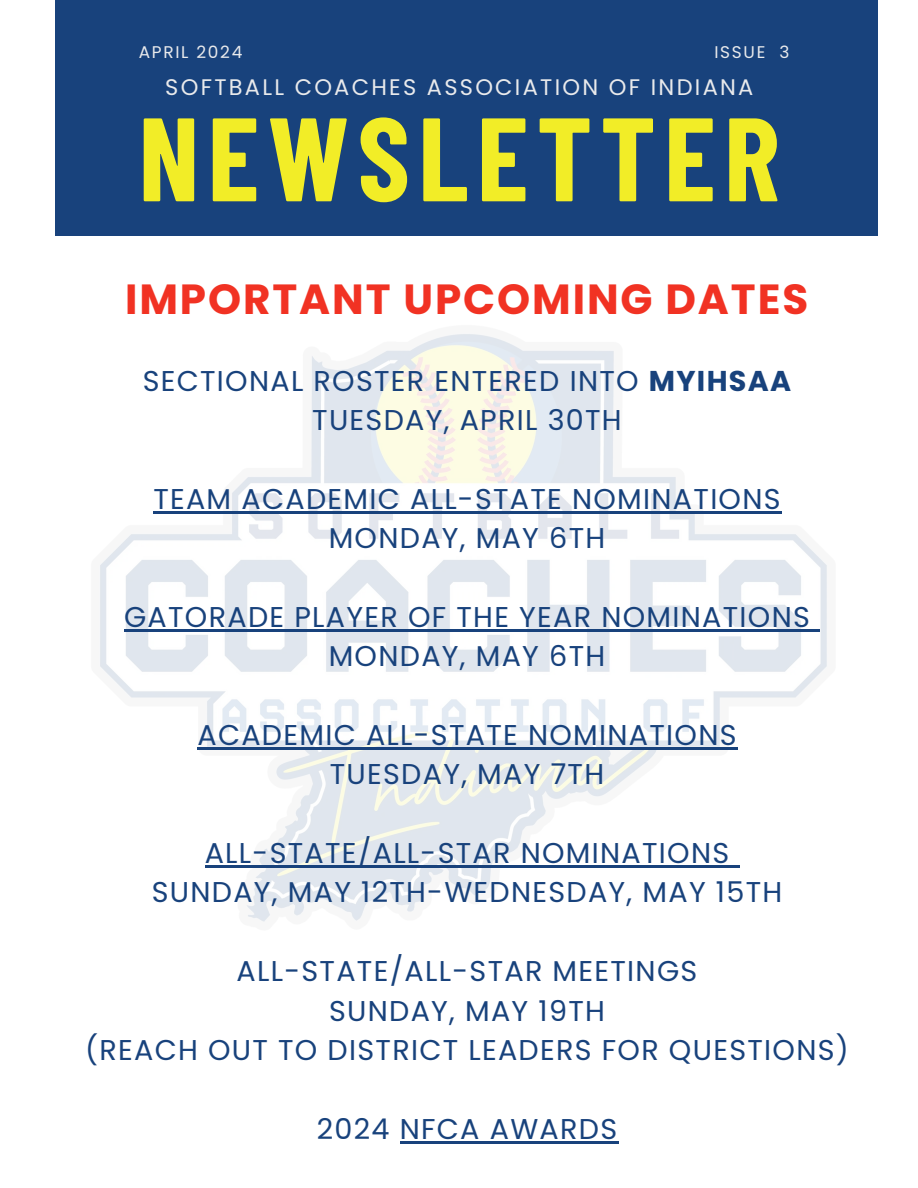
<style>
.page{position:relative;width:918px;height:1188px;background:#fff}
.page>*{position:absolute;margin:0;border:0;box-sizing:border-box;transform-origin:0 0}
.t1{font:700 118.5px "Barlow Condensed";letter-spacing:.07em;color:#f2ed27}
.t2{font:700 42.15px "Poppins";letter-spacing:.045em;color:#f13223}
.t3{font:28.65px/39.3px "Poppins";letter-spacing:.045em;color:#18427c;text-align:center}
.t4{font:22.5px "Poppins";letter-spacing:.1em;color:#e9eaec}
.t5{font:16.95px "Poppins";letter-spacing:.1em;color:#e9eaec}
.s1{font-weight:700}
</style>
<div class="page">
<div style="left:55px;top:0;width:823px;height:236px;background:#18427c"></div>
<img style="left:100px;top:334px;width:727px;height:588px">
<hr style="left:153px;top:511px;width:629px;height:2px;background:#18427c">
<hr style="left:124px;top:629px;width:687px;height:2px;background:#18427c">
<svg style="left:811px;top:629px;width:9px;height:2px"></svg>
<hr style="left:197px;top:747px;width:541px;height:2px;background:#18427c">
<hr style="left:205px;top:865px;width:526px;height:3px;background:#18427c">
<svg style="left:731px;top:865px;width:8px;height:3px"></svg>
<hr style="left:400px;top:1141px;width:218px;height:2px;background:#18427c">
<h1 class="t5" style="left:139px;top:40px;width:105px">APRIL 2024</h1>
<h4 class="t5" style="left:714px;top:40px;width:77px">ISSUE 3</h4>
<p class="t4" style="left:165px;top:71px;width:590px">SOFTBALL COACHES ASSOCIATION OF INDIANA</p>
<p class="t1" style="left:139px;top:83px;width:643px">NEWSLETTER</p>
<h2 class="t2" style="left:125px;top:270px;width:685px">IMPORTANT UPCOMING DATES</h2>
<h3 class="t3" style="left:143px;top:361px;width:650px">SECTIONAL ROSTER ENTERED INTO <span class="s1">MYIHSAA<br></span>TUESDAY, APRIL 30TH</h3>
<h3 class="t3" style="left:153px;top:479px;width:629px">TEAM ACADEMIC ALL-STATE NOMINATIONS<br>MONDAY, MAY 6TH</h3>
<h3 class="t3" style="left:124px;top:597px;width:687px">GATORADE PLAYER OF THE YEAR NOMINATIONS<br>MONDAY, MAY 6TH</h3>
<h3 class="t3" style="left:197px;top:715px;width:541px">ACADEMIC ALL-STATE NOMINATIONS<br>TUESDAY, MAY 7TH</h3>
<h3 class="t3" style="left:152px;top:833px;width:632px">ALL-STATE/ALL-STAR NOMINATIONS<br>SUNDAY, MAY 12TH-WEDNESDAY, MAY 15TH</h3>
<h3 class="t3" style="left:85px;top:952px;width:765px">ALL-STATE/ALL-STAR MEETINGS<br>SUNDAY, MAY 19TH<br>(REACH OUT TO DISTRICT LEADERS FOR QUESTIONS)</h3>
<h3 class="t3" style="left:317px;top:1109px;width:302px">2024 NFCA AWARDS</h3>
</div>
